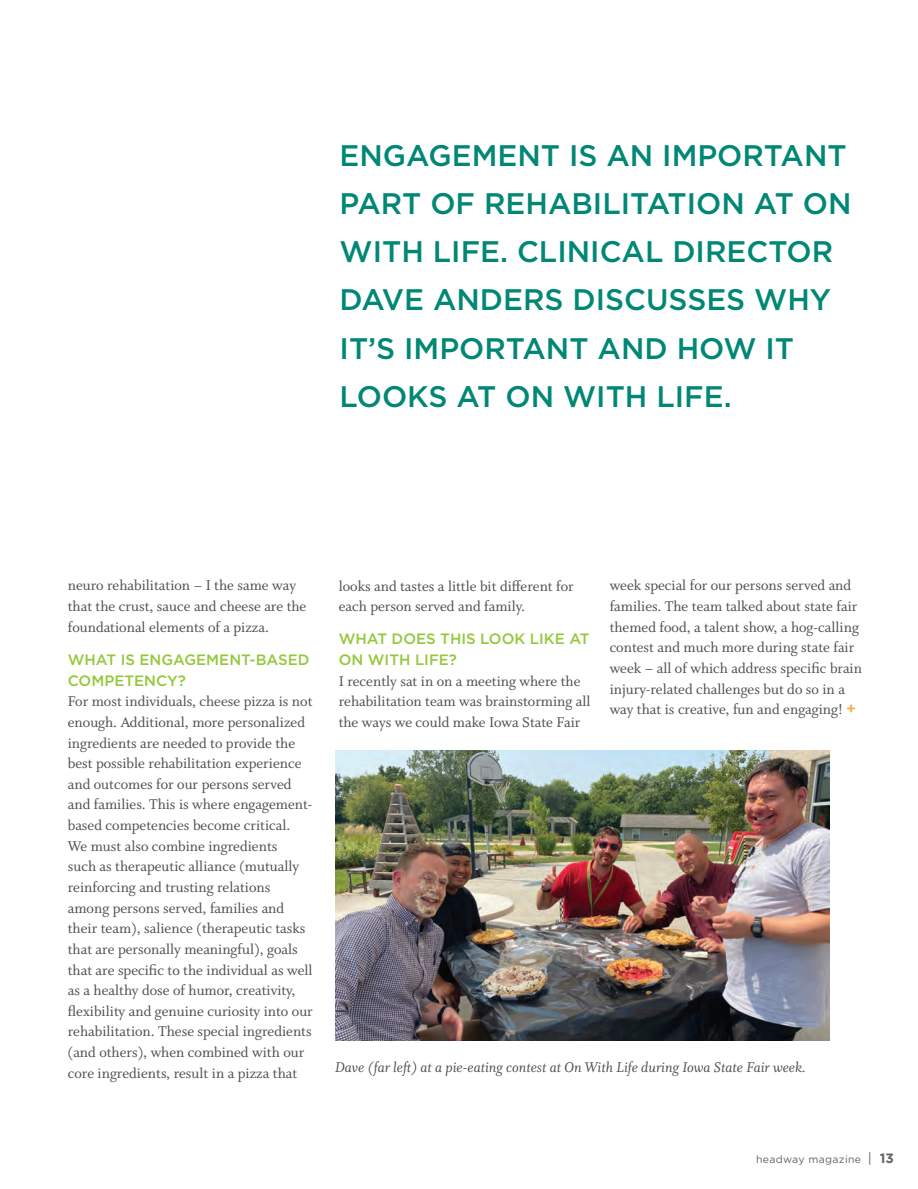
<style>
.page{position:relative;width:918px;height:1189px;background:#fff}
.page>*{position:absolute;margin:0;border:0;box-sizing:border-box;transform-origin:0 0}
.Subhead{font:500 29.7px/48.3px "Gotham";color:#008775}
.Body__Headway{font:15.75px/20.7px "Whitman";color:#4b4c4d}
.Body__Headway-2{font:italic 15.75px "Whitman";color:#4b4c4d}
.Subhead-2{font:500 15px/21px "Gotham";color:#94c83c}
.t1{font:10.5px "Gotham";letter-spacing:.03em;color:#636366}
.s1{font-family:"Gotham";font-weight:500;color:#faa946}
.s2{font-size:13.5px}
.s3{font-weight:700;font-size:13.5px}
</style>
<div class="page">
<img style="left:335px;top:750px;width:494px;height:290px">
<p class="Subhead" style="left:339px;top:130px;width:513px">ENGAGEMENT IS AN IMPORTANT<br>PART OF REHABILITATION AT ON<br>WITH LIFE. CLINICAL DIRECTOR<br>DAVE ANDERS DISCUSSES WHY<br>IT’S IMPORTANT AND HOW IT<br>LOOKS AT ON WITH LIFE.</p>
<p class="Body__Headway" style="left:68px;top:575px;width:240px">neuro rehabilitation – I the same way that the crust, sauce and cheese are the foundational elements of a pizza.</p>
<p class="Subhead-2" style="left:68px;top:648px;width:243px">WHAT IS ENGAGEMENT-BASED<br>COMPETENCY?</p>
<p class="Body__Headway" style="left:68px;top:691px;width:246px">For most individuals, cheese pizza is not enough. Additional, more personalized ingredients are needed to provide the best possible rehabilitation experience and outcomes for our persons served and families. This is where engagement&shy;based competencies become critical.<br>We must also combine ingredients<br>such as therapeutic alliance (mutually reinforcing and trusting relations among persons served, families and their team), salience (therapeutic tasks that are personally meaningful), goals that are specific to the individual as well as a healthy dose of humor, creativity, flexibility and genuine curiosity into our rehabilitation. These special ingredients (and others), when combined with our core ingredients, result in a pizza that</p>
<p class="Body__Headway" style="left:339px;top:575px;width:236px">looks and tastes a little bit different for each person served and family.</p>
<p class="Subhead-2" style="left:339px;top:628px;width:252px">WHAT DOES THIS LOOK LIKE AT<br>ON WITH LIFE?</p>
<p class="Body__Headway" style="left:339px;top:670px;width:253px">I recently sat in on a meeting where the rehabilitation team was brainstorming all the ways we could make Iowa State Fair</p>
<p class="Body__Headway" style="left:609px;top:575px;width:254px">week special for our persons served and families. The team talked about state fair themed food, a talent show, a hog-calling contest and much more during state fair week – all of which address specific brain injury-related challenges but do so in a way that is creative, fun and engaging! <span class="s1">+</span></p>
<p class="Body__Headway-2" style="left:335px;top:1058px;width:472px">Dave (far left) at a pie-eating contest at On With Life during Iowa State Fair week.</p>
<p class="t1" style="left:756px;top:1153px;width:139px">headway magazine <span class="s2">|</span> <span class="s3">13</span></p>
</div>
